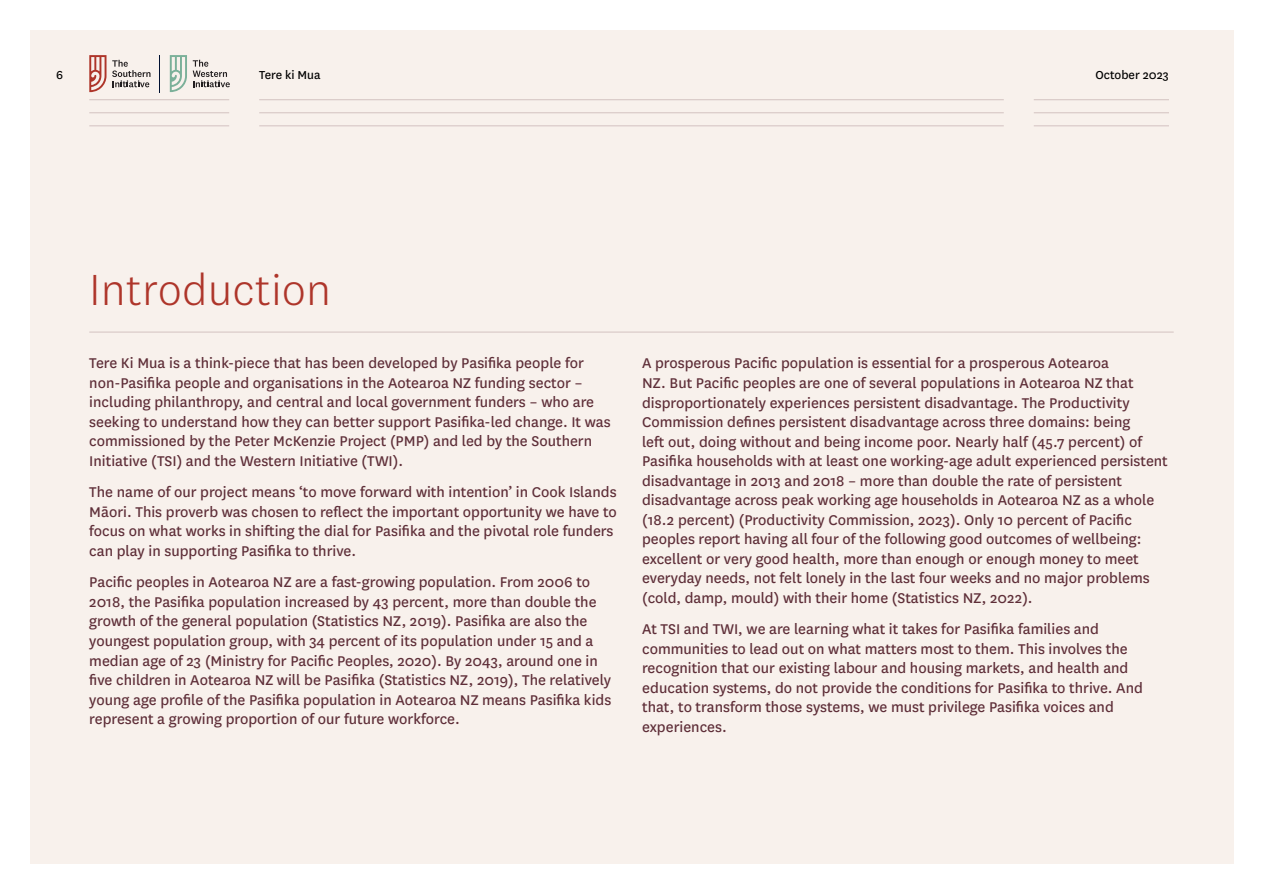
<style>
.page{position:relative;width:1263px;height:893px;background:#fff}
.page>*{position:absolute;margin:0;border:0;box-sizing:border-box;transform-origin:0 0}
.t1{font:300 45px "National 2";color:#ae352a}
.t2{font:16.5px/19.5px "National";color:#5e2e38}
.t3{font:13.5px "National";color:#000}
</style>
<div class="page">
<div style="left:30px;top:30px;width:1203px;height:833px;background:#f8f1ec"></div>
<hr style="left:89px;top:99px;width:140px;height:1px;background:#5e2e38">
<hr style="left:89px;top:112px;width:140px;height:1px;background:#5e2e38">
<hr style="left:89px;top:125px;width:140px;height:1px;background:#5e2e38">
<hr style="left:259px;top:99px;width:745px;height:1px;background:#5e2e38">
<hr style="left:259px;top:112px;width:745px;height:1px;background:#5e2e38">
<hr style="left:259px;top:125px;width:745px;height:1px;background:#5e2e38">
<hr style="left:1034px;top:99px;width:135px;height:1px;background:#5e2e38">
<hr style="left:1034px;top:112px;width:135px;height:1px;background:#5e2e38">
<hr style="left:1034px;top:125px;width:135px;height:1px;background:#5e2e38">
<hr style="left:159px;top:55px;width:1px;height:37px;background:#001030">
<svg style="left:112px;top:60px;width:38px;height:27px"></svg>
<svg style="left:89px;top:55px;width:17px;height:37px"></svg>
<svg style="left:193px;top:60px;width:37px;height:27px"></svg>
<svg style="left:170px;top:55px;width:17px;height:37px"></svg>
<hr style="left:89px;top:332px;width:1085px;height:1px;background:#5e2e38">
<p class="t3" style="left:56px;top:66px;width:8px">6</p>
<p class="t3" style="left:259px;top:66px;width:63px">Tere ki Mua</p>
<p class="t3" style="left:1095px;top:66px;width:75px">October 2023</p>
<h1 class="t1" style="left:89px;top:264px;width:243px">Introduction</h1>
<p class="t2" style="left:89px;top:353px;width:523px">Tere Ki Mua is a think-piece that has been developed by Pasifika people for non-Pasifika people and organisations in the Aotearoa NZ funding sector – including philanthropy, and central and local government funders – who are seeking to understand how they can better support Pasifika-led change. It was commissioned by the Peter McKenzie Project (PMP) and led by the Southern Initiative (TSI) and the Western Initiative (TWI).</p>
<p class="t2" style="left:89px;top:482px;width:529px">The name of our project means ‘to move forward with intention’ in Cook Islands Māori. This proverb was chosen to reflect the important opportunity we have to focus on what works in shifting the dial for Pasifika and the pivotal role funders can play in supporting Pasifika to thrive.</p>
<p class="t2" style="left:89px;top:572px;width:523px">Pacific peoples in Aotearoa NZ are a fast-growing population. From 2006 to 2018, the Pasifika population increased by 43 percent, more than double the growth of the general population (Statistics NZ, 2019). Pasifika are also the youngest population group, with 34 percent of its population under 15 and a median age of 23 (Ministry for Pacific Peoples, 2020). By 2043, around one in five children in Aotearoa NZ will be Pasifika (Statistics NZ, 2019), The relatively young age profile of the Pasifika population in Aotearoa NZ means Pasifika kids represent a growing proportion of our future workforce.</p>
<p class="t2" style="left:642px;top:353px;width:527px">A prosperous Pacific population is essential for a prosperous Aotearoa<br>NZ. But Pacific peoples are one of several populations in Aotearoa NZ that disproportionately experiences persistent disadvantage. The Productivity Commission defines persistent disadvantage across three domains: being<br>left out, doing without and being income poor. Nearly half (45.7 percent) of Pasifika households with at least one working-age adult experienced persistent disadvantage in 2013 and 2018 – more than double the rate of persistent disadvantage across peak working age households in Aotearoa NZ as a whole (18.2 percent) (Productivity Commission, 2023). Only 10 percent of Pacific peoples report having all four of the following good outcomes of wellbeing: excellent or very good health, more than enough or enough money to meet everyday needs, not felt lonely in the last four weeks and no major problems (cold, damp, mould) with their home (Statistics NZ, 2022).</p>
<p class="t2" style="left:642px;top:618px;width:502px">At TSI and TWI, we are learning what it takes for Pasifika families and communities to lead out on what matters most to them. This involves the recognition that our existing labour and housing markets, and health and education systems, do not provide the conditions for Pasifika to thrive. And that, to transform those systems, we must privilege Pasifika voices and experiences.</p>
</div>
